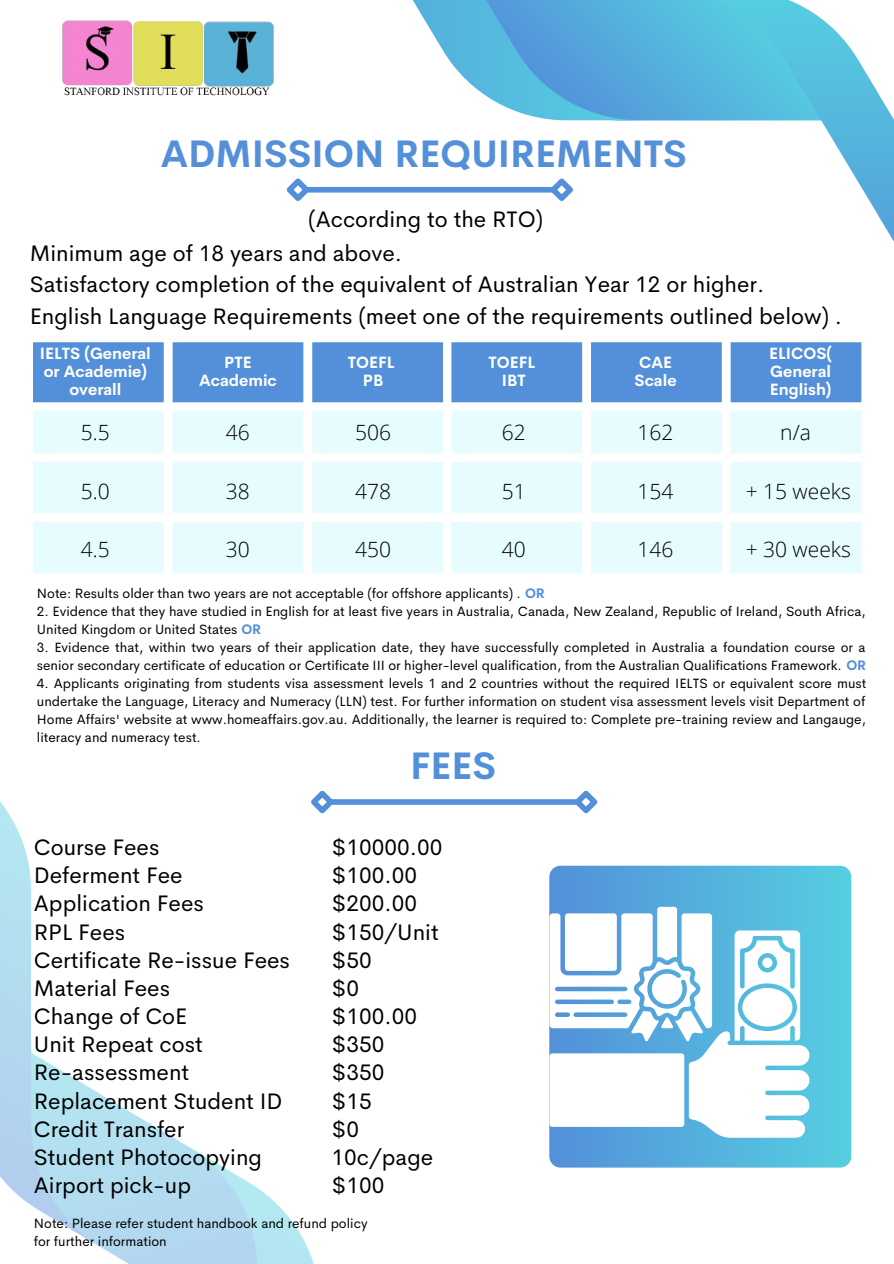
<style>
.page{position:relative;width:894px;height:1264px;background:#fff}
.page>*{position:absolute;margin:0;border:0;box-sizing:border-box;transform-origin:0 0}
.t1{font:700 37.5px "Cerebri Sans";color:#5390d9}
.t2{font:22.5px/28.2px "Cerebri Sans";color:#000}
.t3{font:300 21px "Open Sans";color:#000}
.t4{font:700 16.05px/18px "Cerebri Sans";color:#fff;text-align:center}
.t5{font:13.5px/18px "Cerebri Sans";color:#000}
.s1{font-weight:700;color:#5390d9}
</style>
<div class="page">
<svg style="left:660px;top:26px;width:233px;height:214px"></svg>
<svg style="left:413px;top:0;width:418px;height:120px;background:#68bde1"></svg>
<svg style="left:0;top:801px;width:185px;height:409px"></svg>
<svg style="left:39px;top:1145px;width:275px;height:118px"></svg>
<img style="left:62px;top:20px;width:212px;height:76px">
<div style="left:306px;top:187px;width:247px;height:5px;background:#5390d9"></div>
<svg style="left:286px;top:178px;width:28px;height:23px"></svg>
<svg style="left:545px;top:178px;width:28px;height:23px"></svg>
<div style="left:33px;top:342px;width:410px;height:60px;background:#5390d9"></div>
<svg style="left:33px;top:411px;width:410px;height:162px;fill:#e6fcff"></svg>
<div style="left:451px;top:342px;width:410px;height:60px;background:#5390d9"></div>
<svg style="left:451px;top:411px;width:410px;height:162px;fill:#e6fcff"></svg>
<div style="left:330px;top:799px;width:247px;height:5px;background:#5390d9"></div>
<svg style="left:311px;top:790px;width:27px;height:24px"></svg>
<svg style="left:569px;top:790px;width:29px;height:24px"></svg>
<div style="left:549px;top:865px;width:302px;height:302px;background:linear-gradient(to right,#5390d9,#58cfe1);border-radius:11px"></div>
<svg style="left:549px;top:906px;width:260px;height:231px"></svg>
<div style="left:549px;top:1053px;width:135px;height:73px;background:#fff;border-radius:3px"></div>
<h1 class="t1" style="left:161px;top:129px;width:527px">ADMISSION REQUIREMENTS</h1>
<h2 class="t2" style="left:30px;top:202px;width:514px;line-height:33.9px;text-indent:278px">(According to the RTO)<br>Minimum age of 18 years and above.</h2>
<h2 class="t2" style="left:30px;top:268px;width:813px;line-height:31.5px">Satisfactory completion of the equivalent of Australian Year 12 or higher.<br>English Language Requirements (meet one of the requirements outlined below) .</h2>
<p class="t4" style="left:40px;top:344px;width:112px">IELTS (General or Academie) overall</p>
<p class="t4" style="left:199px;top:354px;width:79px">PTE<br>Academic</p>
<p class="t4" style="left:347px;top:354px;width:48px">TOEFL<br>PB</p>
<p class="t4" style="left:488px;top:354px;width:48px">TOEFL<br>IBT</p>
<p class="t4" style="left:634px;top:354px;width:44px;text-align:left">CAE<br>Scale</p>
<p class="t4" style="left:769px;top:344px;width:64px;text-align:justify">ELICOS( General English)</p>
<h3 class="t3" style="left:81px;top:417px;width:30px">5.5</h3>
<h3 class="t3" style="left:226px;top:417px;width:25px">46</h3>
<h3 class="t3" style="left:355px;top:417px;width:37px">506</h3>
<h3 class="t3" style="left:501px;top:417px;width:25px">62</h3>
<h3 class="t3" style="left:637px;top:417px;width:37px">162</h3>
<h3 class="t3" style="left:780px;top:417px;width:32px">n/a</h3>
<h3 class="t3" style="left:81px;top:476px;width:30px">5.0</h3>
<h3 class="t3" style="left:226px;top:476px;width:25px">38</h3>
<h3 class="t3" style="left:355px;top:476px;width:37px">478</h3>
<h3 class="t3" style="left:501px;top:476px;width:25px">51</h3>
<h3 class="t3" style="left:637px;top:476px;width:37px">154</h3>
<h3 class="t3" style="left:745px;top:476px;width:107px">+ 15 weeks</h3>
<h3 class="t3" style="left:81px;top:535px;width:30px">4.5</h3>
<h3 class="t3" style="left:226px;top:535px;width:25px">30</h3>
<h3 class="t3" style="left:355px;top:535px;width:37px">450</h3>
<h3 class="t3" style="left:501px;top:535px;width:25px">40</h3>
<h3 class="t3" style="left:637px;top:535px;width:37px">146</h3>
<h3 class="t3" style="left:745px;top:535px;width:107px">+ 30 weeks</h3>
<p class="t5" style="left:37px;top:584px;width:509px">Note: Results older than two years are not acceptable (for offshore applicants) . <span class="s1">OR</span></p>
<p class="t5" style="left:37px;top:602px;width:830px">2. Evidence that they have studied in English for at least five years in Australia, Canada, New Zealand, Republic of Ireland, South Africa,<br>United Kingdom or United States <span class="s1">OR</span></p>
<p class="t5" style="left:37px;top:638px;width:830px">3. Evidence that, within two years of their application date, they have successfully completed in Australia a foundation course or a senior secondary certificate of education or Certificate III or higher-level qualification, from the Australian Qualifications Framework. <span class="s1">OR</span></p>
<p class="t5" style="left:37px;top:674px;width:830px;text-align:justify">4. Applicants originating from students visa assessment levels 1 and 2 countries without the required IELTS or equivalent score must undertake the Language, Literacy and Numeracy (LLN) test. For further information on student visa assessment levels visit Department of Home Affairs' website at www.homeaffairs.gov.au. Additionally, the learner is required to: Complete pre-training review and Langauge, literacy and numeracy test.</p>
<h1 class="t1" style="left:410px;top:741px;width:88px">FEES</h1>
<h2 class="t2" style="left:34px;top:833px;width:257px">Course Fees<br>Deferment Fee<br>Application Fees<br>RPL Fees<br>Certificate Re-issue Fees<br>Material Fees<br>Change of CoE<br>Unit Repeat cost<br>Re-assessment<br>Replacement Student ID<br>Credit Transfer<br>Student Photocopying<br>Airport pick-up</h2>
<h2 class="t2" style="left:331px;top:833px;width:112px">$10000.00 $100.00 $200.00 $150/Unit $50<br>$0 $100.00 $350 $350<br>$15<br>$0<br>10c/page $100</h2>
<p class="t5" style="left:34px;top:1214px;width:335px">Note: Please refer student handbook and refund policy for further information</p>
</div>
